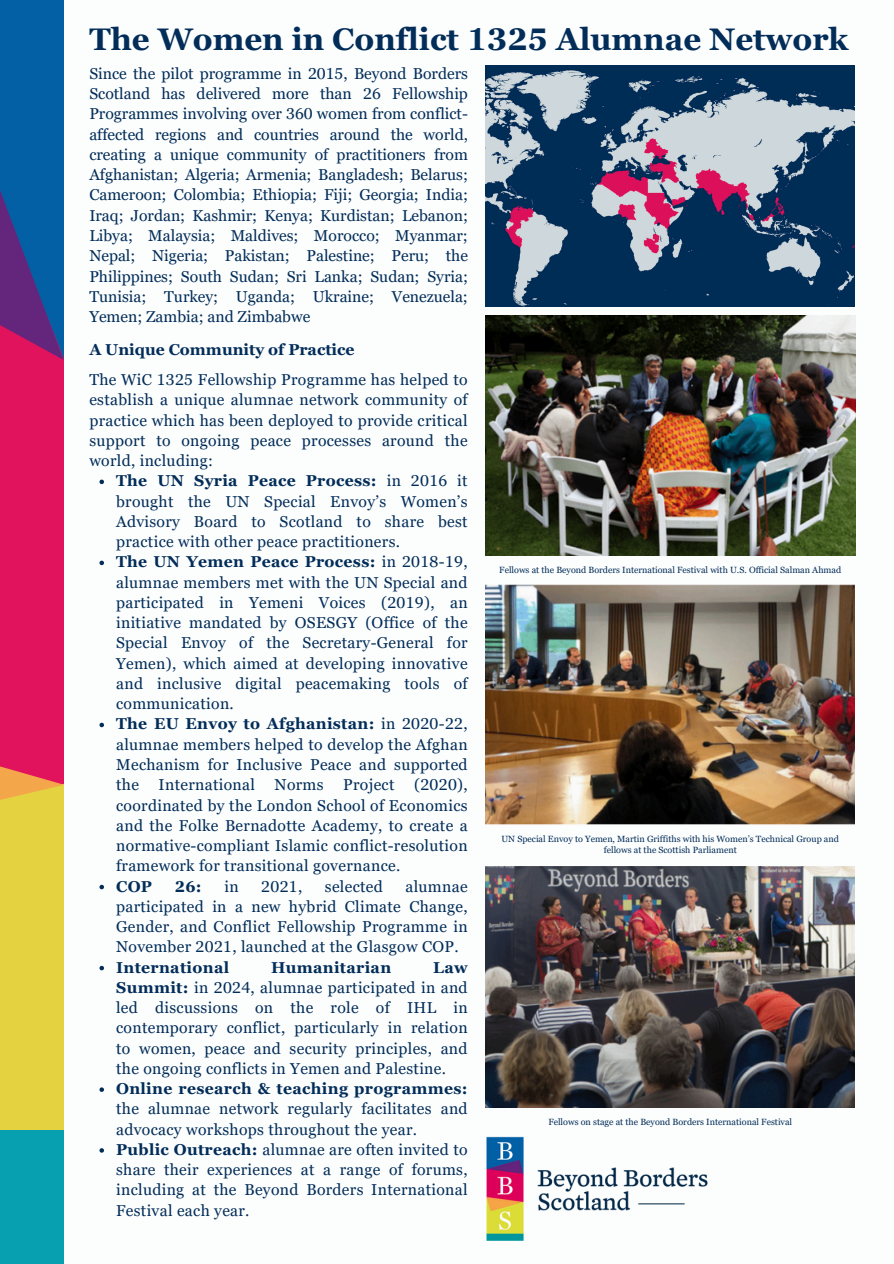
<style>
.page{position:relative;width:894px;height:1264px;background:#fff}
.page>*{position:absolute;margin:0;border:0;box-sizing:border-box;transform-origin:0 0}
.t1{font:700 31.2px "Georgia Pro";color:#022d59}
.t2{font:15.75px/20.2px "Georgia Pro";letter-spacing:.02em;color:#022d59;text-align:justify}
.t3{font:700 15.75px "Georgia Pro";letter-spacing:.02em;color:#022d59}
.t4{font:9px/11.2px "Georgia Pro";color:#022d59;text-align:center}
.s1{font-weight:700}
</style>
<div class="page">
<div style="left:0;top:0;width:64px;height:359px;background:#0460a4"></div>
<div style="left:0;top:784px;width:64px;height:346px;background:#e4d241"></div>
<div style="left:0;top:359px;width:64px;height:425px;background:#e0135c"></div>
<div style="left:0;top:1130px;width:64px;height:133px;background:#06a0b1"></div>
<svg style="left:0;top:766px;width:64px;height:34px"></svg>
<svg style="left:0;top:190px;width:64px;height:170px"></svg>
<img style="left:486px;top:1136px;width:222px;height:104px">
<svg style="left:99px;top:479px;width:5px;height:5px"></svg>
<svg style="left:99px;top:560px;width:5px;height:5px"></svg>
<svg style="left:99px;top:722px;width:5px;height:5px"></svg>
<svg style="left:99px;top:884px;width:5px;height:5px"></svg>
<svg style="left:99px;top:965px;width:5px;height:5px"></svg>
<svg style="left:99px;top:1087px;width:5px;height:4px"></svg>
<svg style="left:99px;top:1148px;width:5px;height:4px"></svg>
<img style="left:485px;top:315px;width:369px;height:240px">
<img style="left:485px;top:584px;width:369px;height:241px">
<img style="left:485px;top:866px;width:369px;height:241px">
<img style="left:485px;top:65px;width:369px;height:241px">
<h1 class="t1" style="left:89px;top:22px;width:760px">The Women in Conflict 1325 Alumnae Network</h1>
<p class="t2" style="left:89px;top:63px;width:380px">Since the pilot programme in 2015, Beyond Borders Scotland has delivered more than 26 Fellowship Programmes involving over 360 women from conflict&shy;affected regions and countries around the world, creating a unique community of practitioners from Afghanistan; Algeria; Armenia; Bangladesh; Belarus; Cameroon; Colombia; Ethiopia; Fiji; Georgia; India; Iraq; Jordan; Kashmir; Kenya; Kurdistan; Lebanon; Libya; Malaysia; Maldives; Morocco; Myanmar; Nepal; Nigeria; Pakistan; Palestine; Peru; the Philippines; South Sudan; Sri Lanka; Sudan; Syria; Tunisia; Turkey; Uganda; Ukraine; Venezuela; Yemen; Zambia; and Zimbabwe</p>
<h2 class="t2" style="left:89px;top:334px;width:379px;line-height:30.3px"><span class="s1">A Unique Community of Practice<br></span>The WiC 1325 Fellowship Programme has helped to</h2>
<h2 class="t2" style="left:89px;top:390px;width:379px">establish a unique alumnae network community of practice which has been deployed to provide critical support to ongoing peace processes around the world, including:</h2>
<h2 class="t2" style="left:116px;top:471px;width:353px"><span class="s1">The UN Syria Peace Process:</span> in 2016 it brought the UN Special Envoy’s Women’s Advisory Board to Scotland to share best practice with other peace practitioners.</h2>
<p class="t2" style="left:116px;top:552px;width:353px"><span class="s1">The UN Yemen Peace Process:</span> in 2018-19, alumnae members met with the UN Special and participated in Yemeni Voices (2019), an initiative mandated by OSESGY (Office of the Special Envoy of the Secretary-General for Yemen), which aimed at developing innovative and inclusive digital peacemaking tools of communication.</p>
<p class="t2" style="left:116px;top:714px;width:353px"><span class="s1">The EU Envoy to Afghanistan:</span> in 2020-22, alumnae members helped to develop the Afghan Mechanism for Inclusive Peace and supported the International Norms Project (2020), coordinated by the London School of Economics and the Folke Bernadotte Academy, to create a normative-compliant Islamic conflict-resolution framework for transitional governance.</p>
<p class="t3" style="left:116px;top:877px;width:37px">COP</p>
<p class="t3" style="left:175px;top:877px;width:28px">26:</p>
<p class="t2" style="left:224px;top:876px;width:16px">in</p>
<p class="t2" style="left:261px;top:876px;width:42px">2021,</p>
<p class="t2" style="left:325px;top:876px;width:59px">selected</p>
<p class="t2" style="left:116px;top:876px;width:353px;text-indent:289px">alumnae participated in a new hybrid Climate Change, Gender, and Conflict Fellowship Programme in November 2021, launched at the Glasgow COP.</p>
<p class="t3" style="left:116px;top:958px;width:114px">International</p>
<p class="t3" style="left:271px;top:958px;width:121px">Humanitarian</p>
<p class="t2" style="left:116px;top:957px;width:353px;text-indent:317px"><span class="s1">Law Summit:</span> in 2024, alumnae participated in and led discussions on the role of IHL in contemporary conflict, particularly in relation to women, peace and security principles, and the ongoing conflicts in Yemen and Palestine.</p>
<p class="t2" style="left:116px;top:1078px;width:353px"><span class="s1">Online research &amp; teaching programmes: </span>the alumnae network regularly facilitates and advocacy workshops throughout the year.</p>
<p class="t2" style="left:116px;top:1139px;width:353px"><span class="s1">Public Outreach:</span> alumnae are often invited to share their experiences at a range of forums, including at the Beyond Borders International Festival each year.</p>
<p class="t4" style="left:499px;top:564px;width:343px">Fellows at the Beyond Borders International Festival with U.S. Official Salman Ahmad</p>
<p class="t4" style="left:501px;top:833px;width:339px">UN Special Envoy to Yemen, Martin Griffiths with his Women’s Technical Group and fellows at the Scottish Parliament</p>
<p class="t4" style="left:548px;top:1115px;width:245px">Fellows on stage at the Beyond Borders International Festival</p>
</div>
